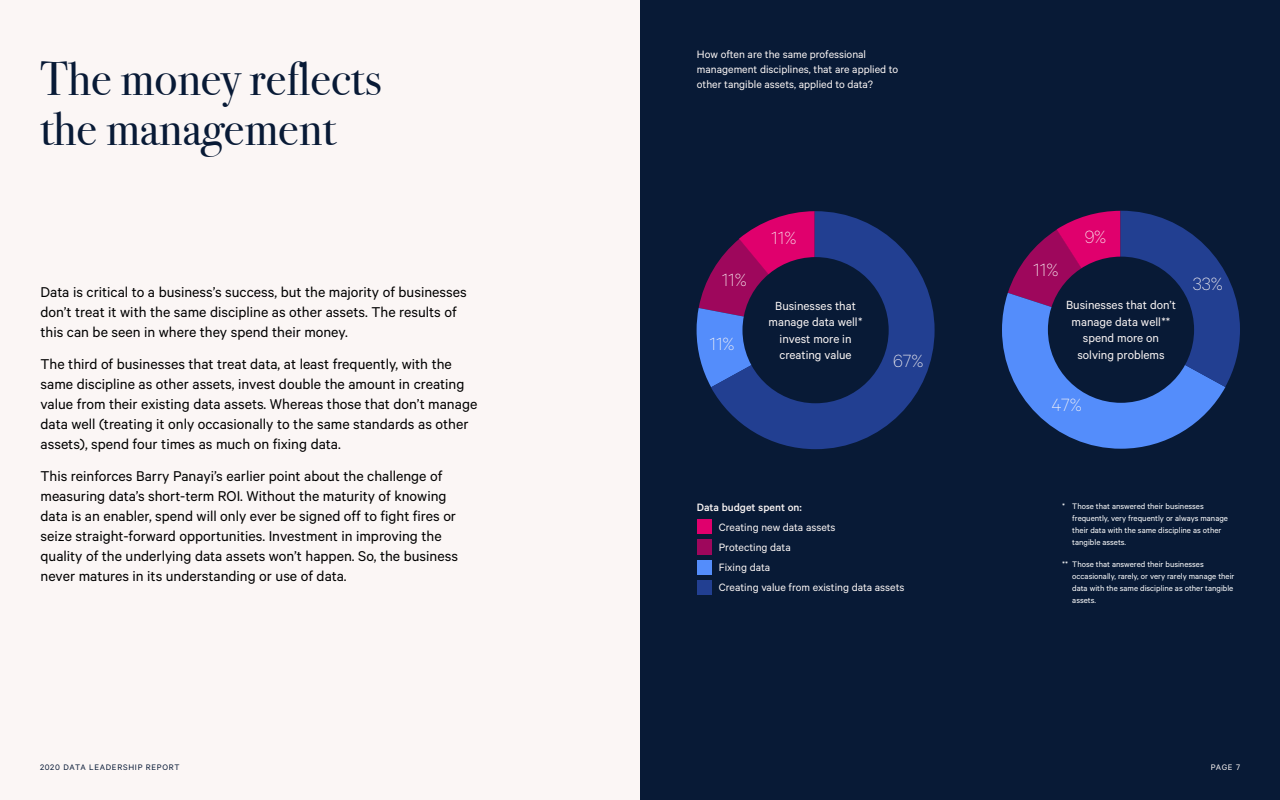
<style>
.page{position:relative;width:1280px;height:800px;background:#fbf6f5}
.page>*{position:absolute;margin:0;border:0;box-sizing:border-box;transform-origin:0 0}
.t1{font:48px/50px "Bodoni Svty Two ITCTT";color:#081a36}
.t2{font:100 19.9px "Calibre";color:#fbf6f5}
.t3{font:16px/20px "Calibre";color:#000}
.t4{font:13.3px/16.6px "Calibre";color:#fbf6f5;text-align:center}
.t5{font:13.2px/16.6px "Calibre";color:#fbf6f5;text-align:center}
.t6{font:12px/20px "Calibre";color:#fbf6f5}
.t7{font:500 12px "Calibre";color:#fbf6f5}
.t8{font:9px/12px "Calibre";color:#fff}
.t9{font:9px "Calibre";letter-spacing:.08em;color:#081a36}
.t10{font:9px "Calibre";color:#fbf6f5}
</style>
<div class="page">
<div style="left:640px;top:0;width:640px;height:800px;background:#081a36"></div>
<div style="left:697px;top:540px;width:15px;height:15px;background:#9e075c"></div>
<div style="left:697px;top:560px;width:15px;height:15px;background:#548dfb"></div>
<div style="left:697px;top:519px;width:15px;height:15px;background:#e0006d"></div>
<div style="left:697px;top:580px;width:15px;height:15px;background:#223f91"></div>
<svg style="left:697px;top:273px;width:14px;height:114px"></svg>
<svg style="left:711px;top:211px;width:224px;height:238px;fill:#223f91"></svg>
<div style="left:742px;top:257px;width:147px;height:146px;background:#081a36;border-radius:50%"></div>
<svg style="left:1002px;top:211px;width:238px;height:238px"></svg>
<div style="left:1048px;top:257px;width:146px;height:146px;background:#081a36;border-radius:50%"></div>
<h1 class="t1" style="left:40px;top:49px;width:343px">The money reflects the management</h1>
<p class="t3" style="left:41px;top:282px;width:428px">Data is critical to a business’s success, but the majority of businesses don’t treat it with the same discipline as other assets. The results of this can be seen in where they spend their money.</p>
<p class="t3" style="left:41px;top:354px;width:438px">The third of businesses that treat data, at least frequently, with the same discipline as other assets, invest double the amount in creating value from their existing data assets. Whereas those that don’t manage data well (treating it only occasionally to the same standards as other assets), spend four times as much on fixing data.</p>
<p class="t3" style="left:41px;top:466px;width:419px">This reinforces Barry Panayi’s earlier point about the challenge of measuring data’s short-term ROI. Without the maturity of knowing data is an enabler, spend will only ever be signed off to fight fires or seize straight-forward opportunities. Investment in improving the quality of the underlying data assets won’t happen. So, the business never matures in its understanding or use of data.</p>
<p class="t6" style="left:697px;top:46px;width:203px;line-height:15px">How often are the same professional management disciplines, that are applied to other tangible assets, applied to data?</p>
<p class="t2" style="left:722px;top:269px;width:27px">11%</p>
<p class="t2" style="left:710px;top:333px;width:27px">11%</p>
<p class="t2" style="left:771px;top:226px;width:27px">11%</p>
<p class="t5" style="left:769px;top:297px;width:95px">Businesses that manage data well* invest more in creating value</p>
<p class="t2" style="left:893px;top:349px;width:32px">67%</p>
<p class="t7" style="left:697px;top:500px;width:106px">Data budget spent on:</p>
<p class="t6" style="left:719px;top:517px;width:187px">Creating new data assets<br>Protecting data<br>Fixing data<br>Creating value from existing data assets</p>
<p class="t2" style="left:1033px;top:258px;width:27px">11%</p>
<p class="t2" style="left:1085px;top:226px;width:23px">9%</p>
<p class="t4" style="left:1066px;top:296px;width:111px">Businesses that don’t manage data well** spend more on solving problems</p>
<p class="t2" style="left:1052px;top:393px;width:32px">47%</p>
<p class="t2" style="left:1193px;top:272px;width:32px">33%</p>
<p class="t8" style="left:1062px;top:500px;width:4px">*</p>
<p class="t8" style="left:1072px;top:500px;width:157px">Those that answered their businesses frequently, very frequently or always manage their data with the same discipline as other tangible assets.</p>
<p class="t8" style="left:1072px;top:558px;width:164px;text-indent:-10px">** Those that answered their businesses occasionally, rarely, or very rarely manage their data with the same discipline as other tangible assets.</p>
<p class="t9" style="left:40px;top:762px;width:141px">2020 DATA LEADERSHIP REPORT</p>
<p class="t10" style="left:1211px;top:762px;width:31px">PAGE 7</p>
</div>
